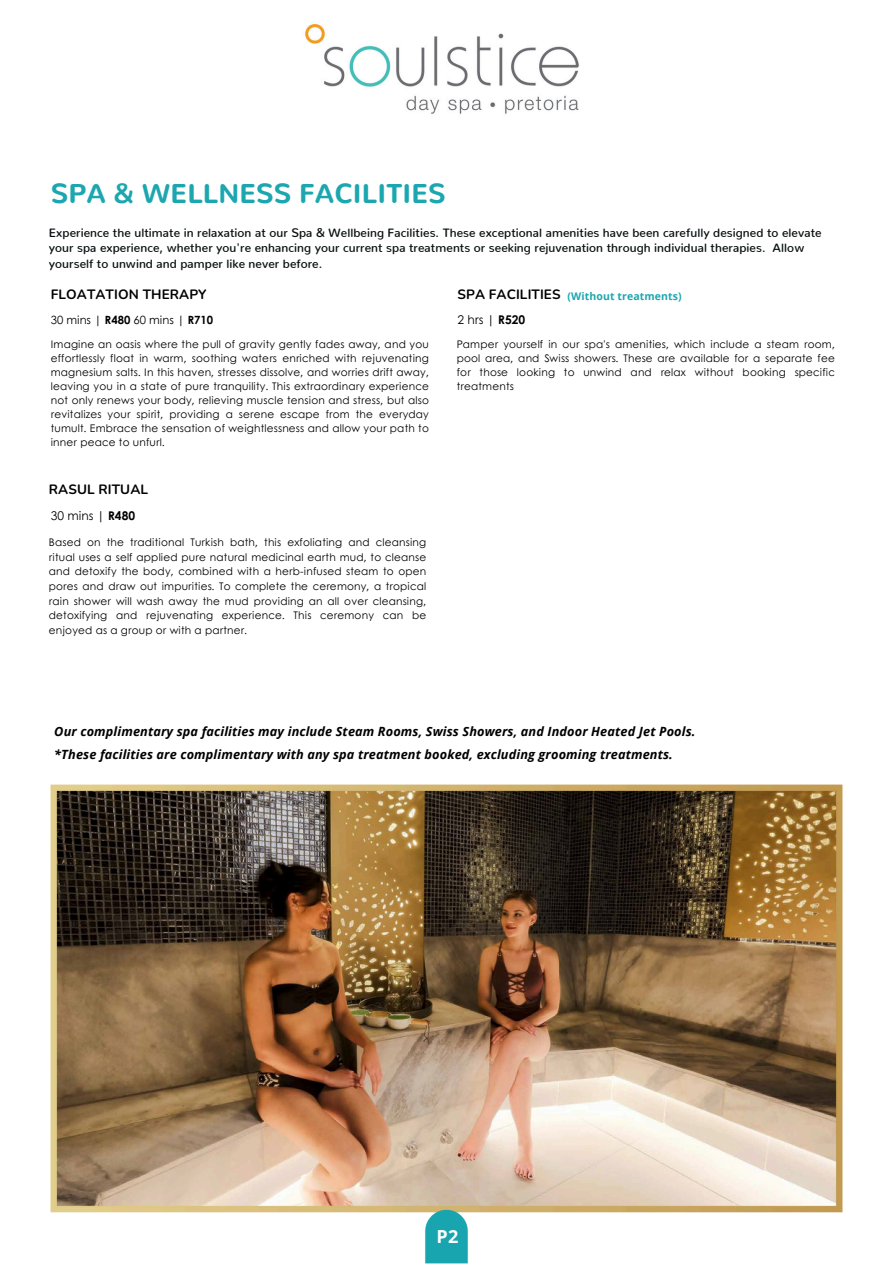
<style>
.page{position:relative;width:894px;height:1264px;background:#fff}
.page>*{position:absolute;margin:0;border:0;box-sizing:border-box;transform-origin:0 0}
.t1{font:800 27px "Nunito";letter-spacing:.01em;color:#1ca7b0}
.t2{font:700 18px "Open Sans";color:#fff}
.t3{font:700 13.5px "Nunito";letter-spacing:.005em;color:#000101}
.t4{font:italic 700 12.75px/23.2px "Open Sans";letter-spacing:.01em;color:#000101}
.t5{font:600 12px/15.5px "Nunito";letter-spacing:.005em;color:#090f10}
.t6{font:12px "Century Gothic";color:#000101}
.t7{font:11.25px "Century Gothic";color:#000101}
.t8{font:10.5px/14px "Century Gothic";letter-spacing:.02em;color:#000101;text-align:justify}
.t9{font:700 10.5px "Open Sans";letter-spacing:.01em;color:#1ca7b0}
.s1{font-weight:700}
</style>
<div class="page">
<img style="left:50px;top:784px;width:793px;height:479px">
<img style="left:305px;top:24px;width:274px;height:90px">
<h1 class="t1" style="left:51px;top:177px;width:396px">SPA &amp; WELLNESS FACILITIES</h1>
<h4 class="t5" style="left:49px;top:225px;width:774px">Experience the ultimate in relaxation at our Spa &amp; Wellbeing Facilities. These exceptional amenities have been carefully designed to elevate your spa experience, whether you're enhancing your current spa treatments or seeking rejuvenation through individual therapies. Allow yourself to unwind and pamper like never before.</h4>
<h3 class="t3" style="left:51px;top:285px;width:157px">FLOATATION THERAPY</h3>
<p class="t7" style="left:51px;top:311px;width:164px">30 mins | <span class="s1">R480</span> 60 mins | <span class="s1">R710</span></p>
<p class="t8" style="left:51px;top:336px;width:379px">Imagine an oasis where the pull of gravity gently fades away, and you effortlessly float in warm, soothing waters enriched with rejuvenating magnesium salts. In this haven, stresses dissolve, and worries drift away, leaving you in a state of pure tranquility. This extraordinary experience not only renews your body, relieving muscle tension and stress, but also revitalizes your spirit, providing a serene escape from the everyday tumult. Embrace the sensation of weightlessness and allow your path to inner peace to unfurl.</p>
<h5 class="t3" style="left:49px;top:480px;width:101px">RASUL RITUAL</h5>
<h6 class="t6" style="left:51px;top:506px;width:86px">30 mins | <span class="s1">R480</span></h6>
<h3 class="t8" style="left:49px;top:534px;width:379px;line-height:14.7px">Based on the traditional Turkish bath, this exfoliating and cleansing ritual uses a self applied pure natural medicinal earth mud, to cleanse and detoxify the body, combined with a herb-infused steam to open pores and draw out impurities. To complete the ceremony, a tropical rain shower will wash away the mud providing an all over cleansing, detoxifying and rejuvenating experience. This ceremony can be enjoyed as a group or with a partner.</h3>
<h6 class="t3" style="left:457px;top:285px;width:105px">SPA FACILITIES</h6>
<p class="t6" style="left:457px;top:311px;width:69px">2 hrs | <span class="s1">R520</span></p>
<h3 class="t9" style="left:567px;top:288px;width:116px">(Without treatments)</h3>
<p class="t8" style="left:456px;top:337px;width:379px">Pamper yourself in our spa's amenities, which include a steam room, pool area, and Swiss showers. These are available for a separate fee for those looking to unwind and relax without booking specific treatments</p>
<p class="t4" style="left:54px;top:719px;width:642px">Our complimentary spa facilities may include Steam Rooms, Swiss Showers, and Indoor Heated Jet Pools. *These facilities are complimentary with any spa treatment booked, excluding grooming treatments.</p>
<h6 class="t2" style="left:436px;top:1223px;width:23px">P2</h6>
</div>
